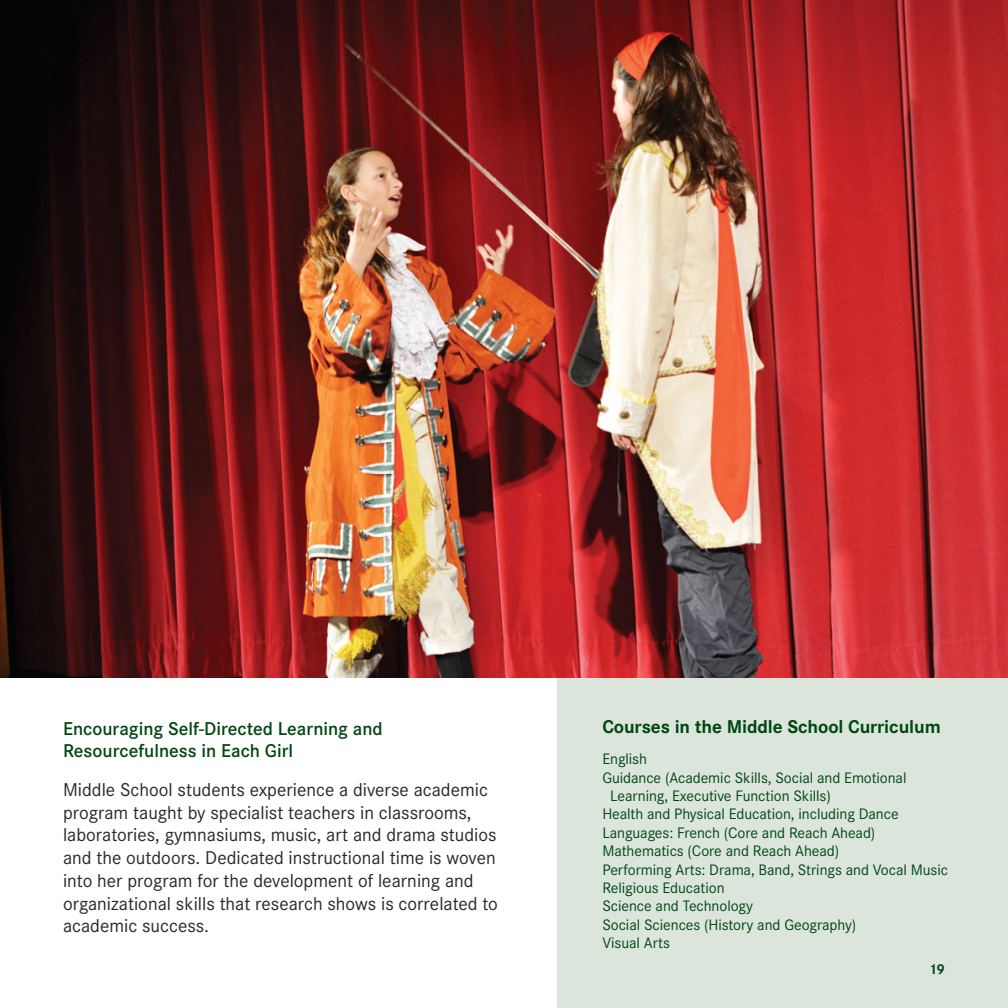
<style>
.page{position:relative;width:1008px;height:1008px;background:#fff}
.page>*{position:absolute;margin:0;border:0;box-sizing:border-box;transform-origin:0 0}
.t1{font:19.25px/22.8px "Corporate S";color:#292829}
.t2{font:600 19.25px "Corporate S";color:#004712}
.t3{font:700 19.25px "Corporate S";letter-spacing:-.005em;color:#004712}
.t4{font:15.75px "Corporate S";letter-spacing:-.005em;color:#004712}
.t5{font:700 14.88px "Corporate S";color:#004712}
</style>
<div class="page">
<div style="left:557px;top:677px;width:451px;height:331px;background:#dbe5db"></div>
<img style="left:0;top:0;width:1008px;height:677px">
<p class="t2" style="left:63px;top:717px;width:321px">Encouraging Self-Directed Learning and</p>
<p class="t3" style="left:602px;top:716px;width:340px">Courses in the Middle School Curriculum</p>
<p class="t2" style="left:63px;top:740px;width:232px">Resourcefulness in Each Girl</p>
<p class="t1" style="left:63px;top:778px;width:436px">Middle School students experience a diverse academic program taught by specialist teachers in classrooms, laboratories, gymnasiums, music, art and drama studios and the outdoors. Dedicated instructional time is woven into her program for the development of learning and organizational skills that research shows is correlated to academic success.</p>
<p class="t4" style="left:602px;top:750px;width:46px">English</p>
<p class="t4" style="left:602px;top:769px;width:306px">Guidance (Academic Skills, Social and Emotional</p>
<p class="t4" style="left:610px;top:787px;width:222px">Learning, Executive Function Skills)</p>
<p class="t4" style="left:602px;top:805px;width:298px">Health and Physical Education, including Dance</p>
<p class="t4" style="left:602px;top:824px;width:275px">Languages: French (Core and Reach Ahead)</p>
<p class="t4" style="left:602px;top:842px;width:238px">Mathematics (Core and Reach Ahead)</p>
<p class="t4" style="left:602px;top:860px;width:347px">Performing Arts: Drama, Band, Strings and Vocal Music</p>
<p class="t4" style="left:602px;top:879px;width:124px">Religious Education</p>
<p class="t4" style="left:602px;top:897px;width:152px">Science and Technology</p>
<p class="t4" style="left:602px;top:916px;width:256px">Social Sciences (History and Geography)</p>
<p class="t4" style="left:602px;top:934px;width:69px">Visual Arts</p>
<p class="t5" style="left:929px;top:961px;width:18px">19</p>
</div>
